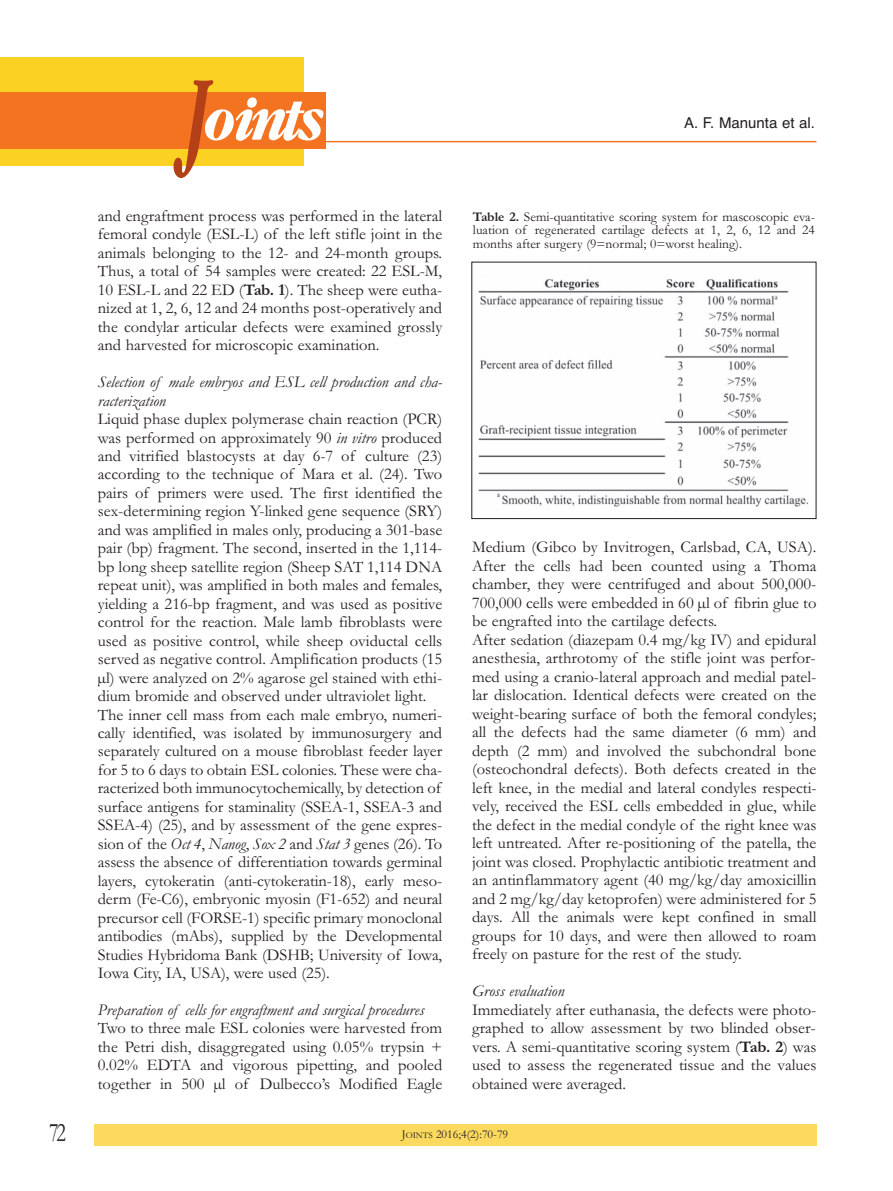
<style>
.page{position:relative;width:893px;height:1191px;background:#fff}
.page>*{position:absolute;margin:0;border:0;box-sizing:border-box;transform-origin:0 0}
.t1{font:italic 700 55.8px "Garamond Cond";letter-spacing:-.085em;color:#fff}
.t2{font:27px "Garamond";color:#231f20;scale:.75 1}
.t3{font:16.5px/18.5px "Garamond";color:#231f20;text-align:justify}
.t4{font:italic 16.5px/18.5px "Garamond";color:#231f20}
.t5{font:15px "Helvetica";color:#231f20}
.t6{font:13.5px/13.5px "Garamond";color:#231f20;text-align:justify}
.t7{font:12px "Garamond";color:#231f20}
.s1{font-size:99.9px;color:#b44018}
.s2{font-weight:700}
.s3{font-style:italic}
.s4{font-size:9px}
</style>
<div class="page">
<div style="left:0;top:57px;width:304px;height:109px;background:#fbd124"></div>
<div style="left:0;top:92px;width:326px;height:56px;background:#f47321"></div>
<div style="left:94px;top:1124px;width:722px;height:21px;background:#fcd95f"></div>
<hr style="left:176px;top:141px;width:640px;height:1px;background:#f47321">
<img style="left:478px;top:279px;width:331px;height:228px">
<h2 class="t2" style="left:49px;top:1116px;width:24px">72</h2>
<h1 class="t1" style="left:181px;top:88px;width:140px"><span class="s1">J</span>oints</h1>
<p class="t3" style="left:98px;top:206px;width:346px">and engraftment process was performed in the lateral femoral condyle (EsL-L) of the left stifle joint in the animals belonging to the 12- and 24-month groups. thus, a total of 54 samples were created: 22 EsL-M, 10 EsL-L and 22 ED (<span class="s2">Tab. 1</span>). the sheep were eutha&shy;nized at 1, 2, 6, 12 and 24 months post-operatively and the condylar articular defects were examined grossly and harvested for microscopic examination.</p>
<p class="t4" style="left:98px;top:372px;width:346px">Selection of male embryos and ESL cell production and cha&shy;racterization</p>
<p class="t3" style="left:98px;top:409px;width:346px;text-align:left">Liquid phase duplex polymerase chain reaction (PCR) was performed on approximately 90 <span class="s3">in vitro</span> produced and vitrified blastocysts at day 6-7 of culture (23) according to the technique of Mara et al. (24). two pairs of primers were used. the first identified the sex-determining region Y-linked gene sequence (sRY) and was amplified in males only, producing a 301-base pair (bp) fragment. the second, inserted in the 1,114- bp long sheep satellite region (sheep sAt 1,114 DnA repeat unit), was amplified in both males and females, yielding a 216-bp fragment, and was used as positive control for the reaction. Male lamb fibroblasts were used as positive control, while sheep oviductal cells served as negative control. Amplification products (15 µl) were analyzed on 2% agarose gel stained with ethi&shy;dium bromide and observed under ultraviolet light. the inner cell mass from each male embryo, numeri&shy;cally identified, was isolated by immunosurgery and separately cultured on a mouse fibroblast feeder layer for 5 to 6 days to obtain EsL colonies. these were cha&shy;racterized both immunocytochemically, by detection of surface antigens for staminality (ssEA-1, ssEA-3 and ssEA-4) (25), and by assessment of the gene expres&shy;sion of the <span class="s3">Oct 4</span>, <span class="s3">Nanog</span>, <span class="s3">Sox 2</span> and <span class="s3">Stat 3</span> genes (26). to assess the absence of differentiation towards germinal layers, cytokeratin (anti-cytokeratin-18), early meso&shy;derm (Fe-C6), embryonic myosin (F1-652) and neural precursor cell (FoRsE-1) specific primary monoclonal antibodies (mAbs), supplied by the Developmental studies Hybridoma Bank (DsHB; University of iowa, iowa City, iA, UsA), were used (25).</p>
<p class="t4" style="left:98px;top:1000px;width:328px">Preparation of cells for engraftment and surgical procedures</p>
<p class="t3" style="left:98px;top:1018px;width:346px">two to three male EsL colonies were harvested from the Petri dish, disaggregated using 0.05% trypsin + 0.02% EDtA and vigorous pipetting, and pooled together in 500 µl of Dulbecco’s Modified Eagle</p>
<p class="t5" style="left:684px;top:114px;width:132px">a. F. Manunta et al.</p>
<p class="t6" style="left:473px;top:209px;width:343px"><span class="s2">Table 2.</span> semi-quantitative scoring system for mascoscopic eva&shy;luation of regenerated cartilage defects at 1, 2, 6, 12 and 24 months after surgery (9=normal; 0=worst healing).</p>
<p class="t3" style="left:472px;top:537px;width:346px;text-align:left">Medium (Gibco by invitrogen, Carlsbad, CA, UsA).<br>After the cells had been counted using a thoma chamber, they were centrifuged and about 500,000- 700,000 cells were embedded in 60 µl of fibrin glue to be engrafted into the cartilage defects.<br>After sedation (diazepam 0.4 mg/kg iV) and epidural anesthesia, arthrotomy of the stifle joint was perfor&shy;med using a cranio-lateral approach and medial patel&shy;lar dislocation. identical defects were created on the weight-bearing surface of both the femoral condyles; all the defects had the same diameter (6 mm) and depth (2 mm) and involved the subchondral bone (osteochondral defects). Both defects created in the left knee, in the medial and lateral condyles respecti&shy;vely, received the EsL cells embedded in glue, while the defect in the medial condyle of the right knee was left untreated. After re-positioning of the patella, the joint was closed. Prophylactic antibiotic treatment and an antinflammatory agent (40 mg/kg/day amoxicillin and 2 mg/kg/day ketoprofen) were administered for 5 days. All the animals were kept confined in small groups for 10 days, and were then allowed to roam freely on pasture for the rest of the study.</p>
<p class="t4" style="left:472px;top:981px;width:94px">Gross evaluation</p>
<p class="t3" style="left:472px;top:1000px;width:346px">immediately after euthanasia, the defects were photo&shy;graphed to allow assessment by two blinded obser&shy;vers. A semi-quantitative scoring system (<span class="s2">Tab. 2</span>) was used to assess the regenerated tissue and the values obtained were averaged.</p>
<p class="t7" style="left:402px;top:1126px;width:108px">J<span class="s4">oints</span> 2016;4(2):70-79</p>
</div>
